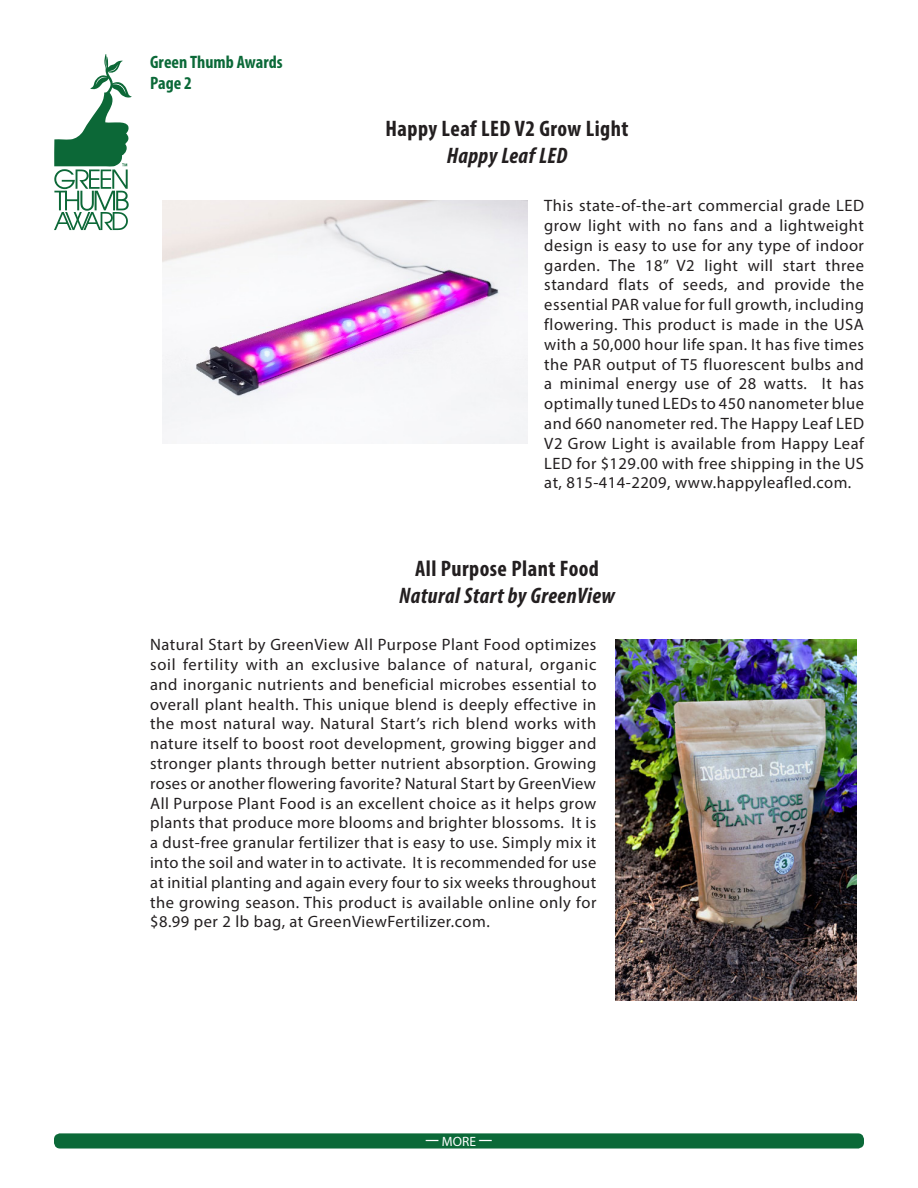
<style>
.page{position:relative;width:918px;height:1188px;background:#fff}
.page>*{position:absolute;margin:0;border:0;box-sizing:border-box;transform-origin:0 0}
.t1{font:700 condensed 22.5px "Myriad Pro";letter-spacing:.02em;color:#231f20}
.t2{font:italic 700 condensed 22.5px "Myriad Pro";letter-spacing:.02em;color:#231f20}
.t3{font:700 condensed 18px/21.6px "Myriad Pro";color:#0b6938}
.t4{font:16.5px/19.8px "Myriad Pro";letter-spacing:.03em;color:#231f20;text-align:justify}
.t5{font:13.5px "Myriad Pro Regular SC900";color:#fff}
.s1{font-family:"Myriad Pro";font-weight:700;font-stretch:condensed}
</style>
<div class="page">
<svg style="left:54px;top:54px;width:78px;height:176px"></svg>
<div style="left:54px;top:1133px;width:810px;height:16px;background:#0b6938;border-radius:6px"></div>
<img style="left:162px;top:200px;width:365px;height:244px">
<img style="left:615px;top:639px;width:241px;height:362px">
<p class="t3" style="left:150px;top:50px;width:134px">Green Thumb Awards<br>Page 2</p>
<h1 class="t1" style="left:386px;top:114px;width:245px">Happy Leaf LED V2 Grow Light</h1>
<h1 class="t2" style="left:447px;top:141px;width:122px">Happy Leaf LED</h1>
<p class="t4" style="left:544px;top:195px;width:321px">This state-of-the-art commercial grade LED grow light with no fans and a lightweight design is easy to use for any type of indoor garden. The 18” V2 light will start three standard flats of seeds, and provide the essential PAR value for full growth, including flowering. This product is made in the USA with a 50,000 hour life span. It has five times the PAR output of T5 fluorescent bulbs and a minimal energy use of 28 watts. It has optimally tuned LEDs to 450 nanometer blue and 660 nanometer red. The Happy Leaf LED V2 Grow Light is available from Happy Leaf LED for $129.00 with free shipping in the US at, 815-414-2209, www.happyleafled.com.</p>
<h1 class="t1" style="left:415px;top:554px;width:185px">All Purpose Plant Food</h1>
<h1 class="t2" style="left:399px;top:581px;width:217px">Natural Start by GreenView</h1>
<p class="t4" style="left:150px;top:634px;width:448px">Natural Start by GreenView All Purpose Plant Food optimizes soil fertility with an exclusive balance of natural, organic and inorganic nutrients and beneficial microbes essential to overall plant health. This unique blend is deeply effective in the most natural way. Natural Start’s rich blend works with nature itself to boost root development, growing bigger and stronger plants through better nutrient absorption. Growing roses or another flowering favorite? Natural Start by GreenView All Purpose Plant Food is an excellent choice as it helps grow plants that produce more blooms and brighter blossoms. It is a dust-free granular fertilizer that is easy to use. Simply mix it into the soil and water in to activate. It is recommended for use at initial planting and again every four to six weeks throughout the growing season. This product is available online only for $8.99 per 2 lb bag, at GreenViewFertilizer.com.</p>
<p class="t5" style="left:426px;top:1133px;width:68px"><span class="s1">—</span> MORE <span class="s1">—</span></p>
</div>
